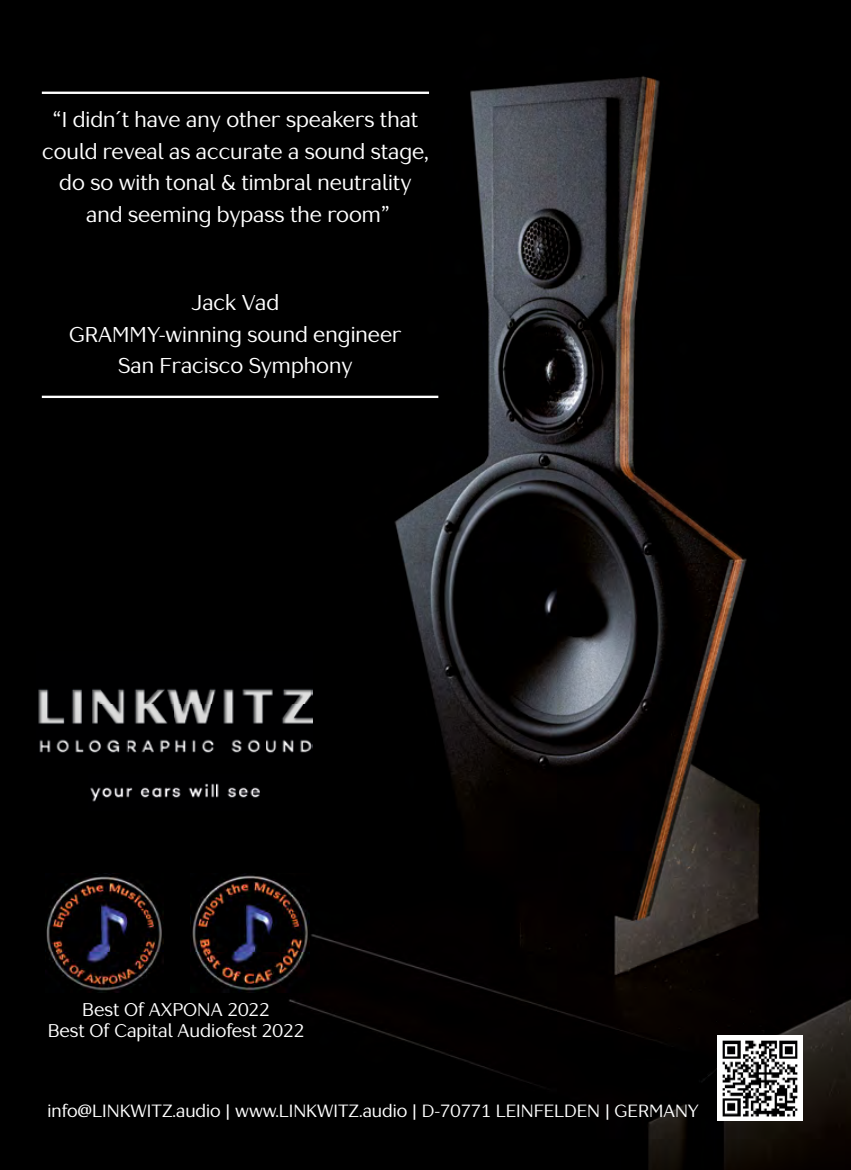
<style>
.page{position:relative;width:851px;height:1170px;background:#fff}
.page>*{position:absolute;margin:0;border:0;box-sizing:border-box;transform-origin:0 0}
.t1{font:21px/31.5px "Lagu Sans";color:#fff;text-align:center}
.t2{font:18px/21.6px "Lagu Sans";color:#fff;text-align:center}
.t3{font:17.4px "Lagu Sans";color:#fff}
.s1{font-family:"Campton"}
</style>
<div class="page">
<img style="left:0;top:0;width:850px;height:1169px">
<img style="left:36px;top:651px;width:277px;height:107px">
<img style="left:88px;top:774px;width:172px;height:36px">
<img style="left:45px;top:873px;width:118px;height:119px">
<img style="left:190px;top:873px;width:119px;height:119px">
<img style="left:717px;top:1035px;width:84px;height:85px">
<hr style="left:42px;top:92px;width:387px;height:2px;background:#fff">
<hr style="left:42px;top:395px;width:396px;height:3px;background:#fff">
<svg style="left:843px;top:1168px;width:8px;height:2px"></svg>
<p class="t1" style="left:42px;top:102px;width:388px">“I didn´t have any other speakers that could reveal as accurate a sound stage, do so with tonal &amp; timbral neutrality and seeming bypass the room”</p>
<p class="t1" style="left:69px;top:285px;width:334px">Jack Vad<br>GRAMMY-winning sound engineer<br>San Fracisco Symphony</p>
<p class="t2" style="left:48px;top:997px;width:258px">Best Of AXPONA 2022<br>Best Of Capital Audiofest 2022</p>
<p class="t3" style="left:47px;top:1096px;width:652px">info@LINKWITZ.audio <span class="s1">|</span> www.LINKWITZ.audio <span class="s1">|</span> D-70771 LEINFELDEN <span class="s1">|</span> GERMANY</p>
</div>
